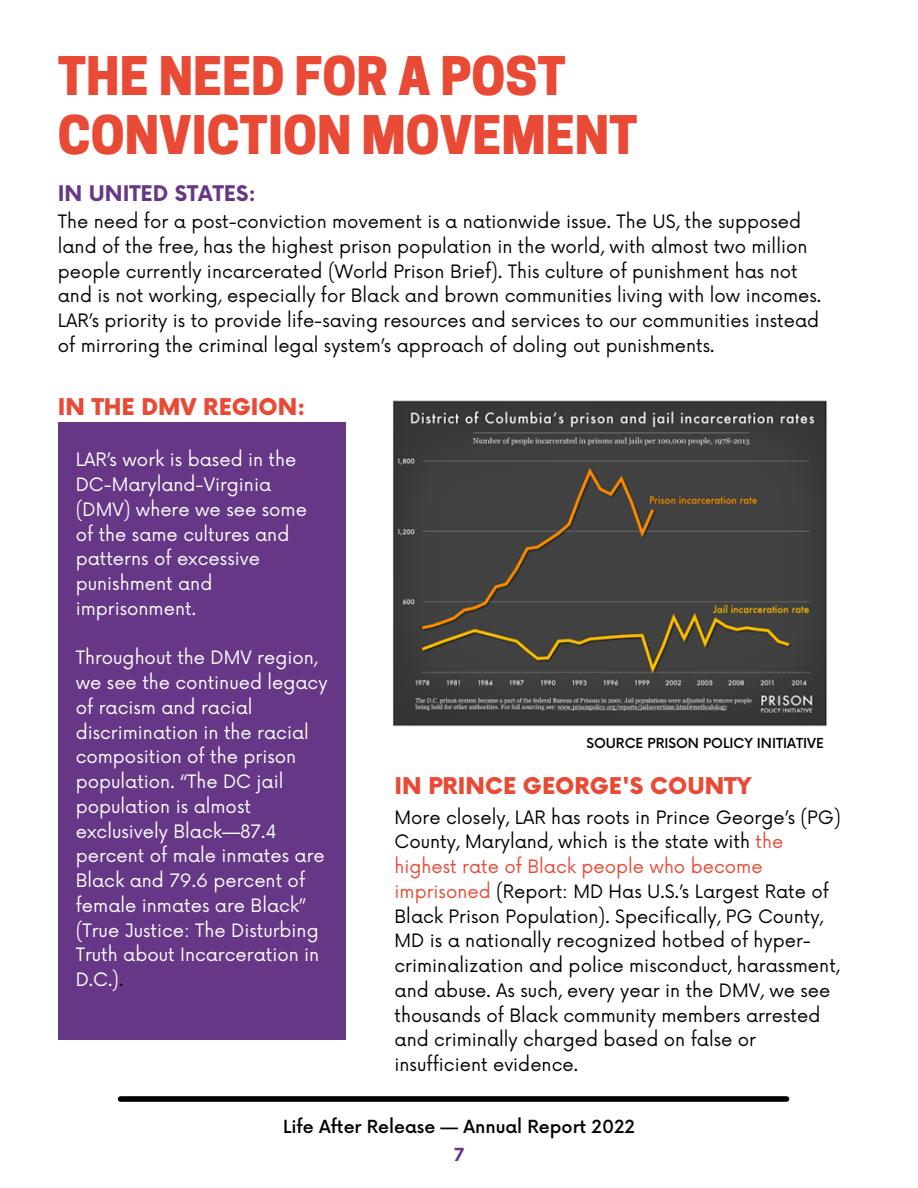
<style>
.page{position:relative;width:918px;height:1188px;background:#fff}
.page>*{position:absolute;margin:0;border:0;box-sizing:border-box;transform-origin:0 0}
.t1{font:800 49.95px/58.5px "Cooper Hewitt";color:#e94a35}
.t2{font:900 22.5px "Now";color:#e94a35}
.t3{font:700 21px "Now";color:#673787}
.t4{font:18px/24.8px "Now";color:#030303}
.t5{font:18px/24.8px "Now";color:#000}
.t6{font:18px/24.8px "Now";color:#fff}
.t7{font:500 17.55px "Now";color:#030303}
.t8{font:700 17.55px "Now";color:#673787}
.t9{font:500 13.5px "Now";color:#000}
.s1{color:#000}
.s2{color:#e94a35}
</style>
<div class="page">
<div style="left:121px;top:1096px;width:666px;height:6px;background:#030303"></div>
<div style="left:58px;top:422px;width:288px;height:618px;background:#673787"></div>
<img style="left:393px;top:400px;width:434px;height:327px">
<h1 class="t1" style="left:58px;top:54px;width:581px">THE NEED FOR A POST<br>CONVICTION MOVEMENT</h1>
<p class="t3" style="left:58px;top:182px;width:200px">IN UNITED STATES:</p>
<p class="t4" style="left:58px;top:210px;width:765px">The need for a post-conviction movement is a nationwide issue. The US, the supposed land of the free, has the highest prison population in the world, with almost two million people currently incarcerated (World Prison Brief). This culture of punishment has not and is not working, especially for Black and brown communities living with low incomes.<br>LAR’s priority is to provide life-saving resources and services to our communities instead of mirroring the criminal legal system’s approach of doling out punishments.</p>
<p class="t2" style="left:58px;top:395px;width:249px">IN THE DMV REGION:</p>
<p class="t6" style="left:76px;top:448px;width:233px">LAR’s work is based in the<br>DC-Maryland-Virginia (DMV) where we see some of the same cultures and patterns of excessive punishment and imprisonment.</p>
<p class="t6" style="left:76px;top:646px;width:253px">Throughout the DMV region, we see the continued legacy of racism and racial discrimination in the racial composition of the prison population. “The DC jail population is almost exclusively Black—87.4 percent of male inmates are<br>Black and 79.6 percent of female inmates are Black” (True Justice: The Disturbing<br>Truth about Incarceration in<br>D.C.)<span class="s1">.</span></p>
<p class="t9" style="left:586px;top:736px;width:239px">SOURCE PRISON POLICY INITIATIVE</p>
<p class="t2" style="left:395px;top:774px;width:358px">IN PRINCE GEORGE'S COUNTY</p>
<p class="t5" style="left:395px;top:806px;width:448px">More closely, LAR has roots in Prince George’s (PG)<br>County, Maryland, which is the state with <span class="s2">the highest rate of Black people who become imprisoned</span> (Report: MD Has U.S.’s Largest Rate of Black Prison Population). Specifically, PG County, MD is a nationally recognized hotbed of hyper&shy;criminalization and police misconduct, harassment, and abuse. As such, every year in the DMV, we see thousands of Black community members arrested and criminally charged based on false or insufficient evidence.</p>
<p class="t7" style="left:283px;top:1117px;width:353px">Life After Release — Annual Report 2022</p>
<p class="t8" style="left:454px;top:1145px;width:11px">7</p>
</div>
